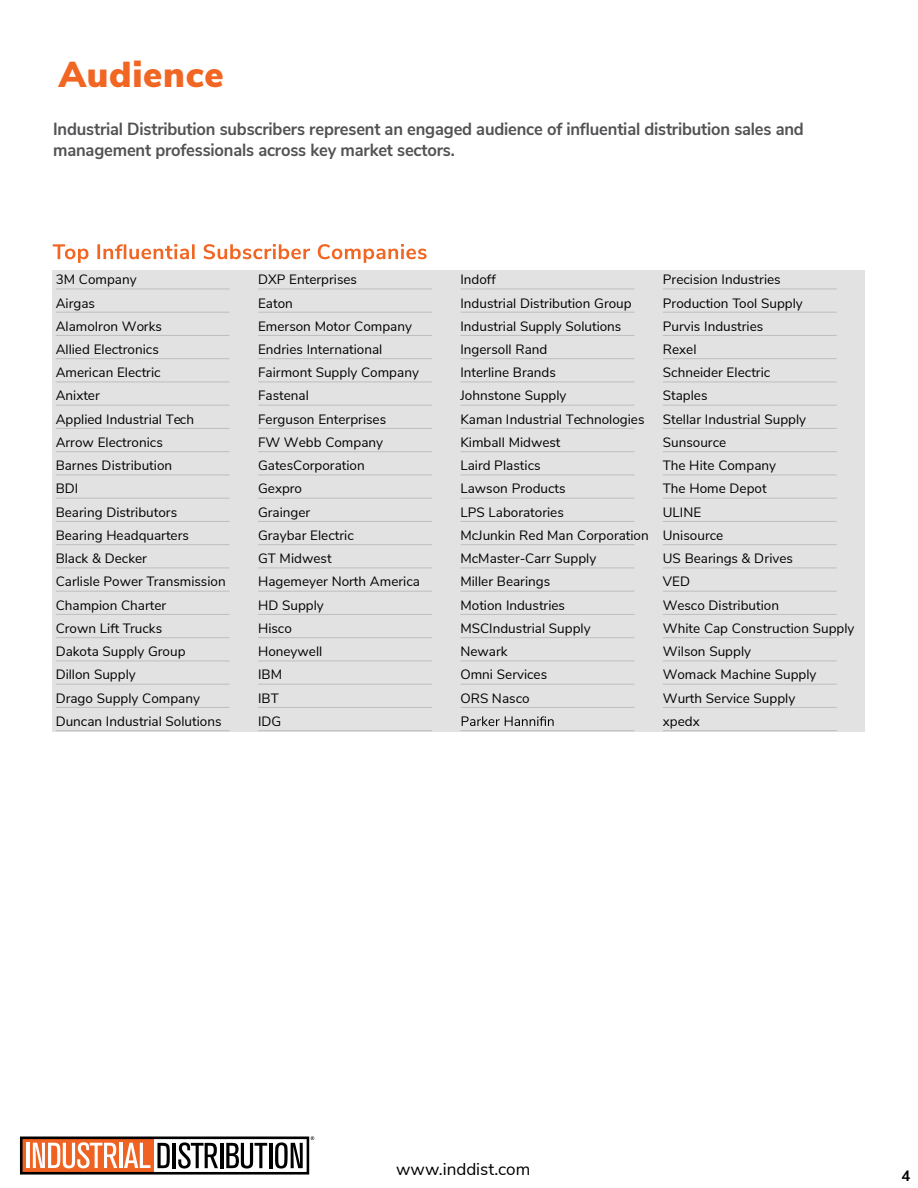
<style>
.page{position:relative;width:918px;height:1188px;background:#fff}
.page>*{position:absolute;margin:0;border:0;box-sizing:border-box;transform-origin:0 0}
.t1{font:900 36px "Nunito Sans";letter-spacing:.02em;color:#f16623}
.t2{font:700 17.55px/21px "Nunito Sans";letter-spacing:-.01em;color:#525254;scale:.94 1}
.t3{font:17.1px "Nunito Sans";color:#000}
.t4{font:700 15px "Nunito Sans";color:#000}
.t5{font:13.5px/23.2px "Nunito Sans";color:#000}
</style>
<div class="page">
<div style="left:52px;top:270px;width:814px;height:462px;background:#e2e2e2"></div>
<hr style="left:56px;top:289px;width:174px;height:1px;background:#bdbfbf">
<hr style="left:56px;top:312px;width:174px;height:1px;background:#bdbfbf">
<hr style="left:56px;top:335px;width:174px;height:1px;background:#bdbfbf">
<hr style="left:56px;top:358px;width:174px;height:1px;background:#bdbfbf">
<hr style="left:56px;top:382px;width:174px;height:1px;background:#bdbfbf">
<hr style="left:56px;top:405px;width:174px;height:1px;background:#bdbfbf">
<hr style="left:56px;top:428px;width:174px;height:1px;background:#bdbfbf">
<hr style="left:56px;top:451px;width:174px;height:1px;background:#bdbfbf">
<hr style="left:56px;top:475px;width:174px;height:1px;background:#bdbfbf">
<hr style="left:56px;top:498px;width:174px;height:1px;background:#bdbfbf">
<hr style="left:56px;top:521px;width:174px;height:1px;background:#bdbfbf">
<hr style="left:56px;top:544px;width:174px;height:1px;background:#bdbfbf">
<hr style="left:56px;top:568px;width:174px;height:1px;background:#bdbfbf">
<hr style="left:56px;top:591px;width:174px;height:1px;background:#bdbfbf">
<hr style="left:56px;top:614px;width:174px;height:1px;background:#bdbfbf">
<hr style="left:56px;top:637px;width:174px;height:1px;background:#bdbfbf">
<hr style="left:56px;top:661px;width:174px;height:1px;background:#bdbfbf">
<hr style="left:56px;top:684px;width:174px;height:1px;background:#bdbfbf">
<hr style="left:56px;top:707px;width:174px;height:1px;background:#bdbfbf">
<hr style="left:56px;top:730px;width:174px;height:1px;background:#bdbfbf">
<hr style="left:258px;top:289px;width:174px;height:1px;background:#bdbfbf">
<hr style="left:258px;top:312px;width:174px;height:1px;background:#bdbfbf">
<hr style="left:258px;top:335px;width:174px;height:1px;background:#bdbfbf">
<hr style="left:258px;top:358px;width:174px;height:1px;background:#bdbfbf">
<hr style="left:258px;top:382px;width:174px;height:1px;background:#bdbfbf">
<hr style="left:258px;top:405px;width:174px;height:1px;background:#bdbfbf">
<hr style="left:258px;top:428px;width:174px;height:1px;background:#bdbfbf">
<hr style="left:258px;top:451px;width:174px;height:1px;background:#bdbfbf">
<hr style="left:258px;top:475px;width:174px;height:1px;background:#bdbfbf">
<hr style="left:258px;top:498px;width:174px;height:1px;background:#bdbfbf">
<hr style="left:258px;top:521px;width:174px;height:1px;background:#bdbfbf">
<hr style="left:258px;top:544px;width:174px;height:1px;background:#bdbfbf">
<hr style="left:258px;top:568px;width:174px;height:1px;background:#bdbfbf">
<hr style="left:258px;top:591px;width:174px;height:1px;background:#bdbfbf">
<hr style="left:258px;top:614px;width:174px;height:1px;background:#bdbfbf">
<hr style="left:258px;top:637px;width:174px;height:1px;background:#bdbfbf">
<hr style="left:258px;top:661px;width:174px;height:1px;background:#bdbfbf">
<hr style="left:258px;top:684px;width:174px;height:1px;background:#bdbfbf">
<hr style="left:258px;top:707px;width:174px;height:1px;background:#bdbfbf">
<hr style="left:258px;top:730px;width:174px;height:1px;background:#bdbfbf">
<hr style="left:460px;top:289px;width:174px;height:1px;background:#bdbfbf">
<hr style="left:460px;top:312px;width:174px;height:1px;background:#bdbfbf">
<hr style="left:460px;top:335px;width:174px;height:1px;background:#bdbfbf">
<hr style="left:460px;top:358px;width:174px;height:1px;background:#bdbfbf">
<hr style="left:460px;top:382px;width:174px;height:1px;background:#bdbfbf">
<hr style="left:460px;top:405px;width:174px;height:1px;background:#bdbfbf">
<hr style="left:460px;top:428px;width:174px;height:1px;background:#bdbfbf">
<hr style="left:460px;top:451px;width:174px;height:1px;background:#bdbfbf">
<hr style="left:460px;top:475px;width:174px;height:1px;background:#bdbfbf">
<hr style="left:460px;top:498px;width:174px;height:1px;background:#bdbfbf">
<hr style="left:460px;top:521px;width:174px;height:1px;background:#bdbfbf">
<hr style="left:460px;top:544px;width:174px;height:1px;background:#bdbfbf">
<hr style="left:460px;top:568px;width:174px;height:1px;background:#bdbfbf">
<hr style="left:460px;top:591px;width:174px;height:1px;background:#bdbfbf">
<hr style="left:460px;top:614px;width:174px;height:1px;background:#bdbfbf">
<hr style="left:460px;top:637px;width:174px;height:1px;background:#bdbfbf">
<hr style="left:460px;top:661px;width:174px;height:1px;background:#bdbfbf">
<hr style="left:460px;top:684px;width:174px;height:1px;background:#bdbfbf">
<hr style="left:460px;top:707px;width:174px;height:1px;background:#bdbfbf">
<hr style="left:460px;top:730px;width:174px;height:1px;background:#bdbfbf">
<svg style="left:462px;top:716px;width:92px;height:10px"></svg>
<hr style="left:663px;top:289px;width:174px;height:1px;background:#bdbfbf">
<hr style="left:663px;top:312px;width:174px;height:1px;background:#bdbfbf">
<hr style="left:663px;top:335px;width:174px;height:1px;background:#bdbfbf">
<hr style="left:663px;top:358px;width:174px;height:1px;background:#bdbfbf">
<hr style="left:663px;top:382px;width:174px;height:1px;background:#bdbfbf">
<hr style="left:663px;top:405px;width:174px;height:1px;background:#bdbfbf">
<hr style="left:663px;top:428px;width:174px;height:1px;background:#bdbfbf">
<hr style="left:663px;top:451px;width:174px;height:1px;background:#bdbfbf">
<hr style="left:663px;top:475px;width:174px;height:1px;background:#bdbfbf">
<hr style="left:663px;top:498px;width:174px;height:1px;background:#bdbfbf">
<hr style="left:663px;top:521px;width:174px;height:1px;background:#bdbfbf">
<hr style="left:663px;top:544px;width:174px;height:1px;background:#bdbfbf">
<hr style="left:663px;top:568px;width:174px;height:1px;background:#bdbfbf">
<hr style="left:663px;top:591px;width:174px;height:1px;background:#bdbfbf">
<hr style="left:663px;top:614px;width:174px;height:1px;background:#bdbfbf">
<hr style="left:663px;top:637px;width:174px;height:1px;background:#bdbfbf">
<hr style="left:663px;top:661px;width:174px;height:1px;background:#bdbfbf">
<hr style="left:663px;top:684px;width:174px;height:1px;background:#bdbfbf">
<hr style="left:663px;top:707px;width:174px;height:1px;background:#bdbfbf">
<hr style="left:663px;top:730px;width:174px;height:1px;background:#bdbfbf">
<svg style="left:53px;top:244px;width:374px;height:19px"></svg>
<svg style="left:20px;top:1136px;width:294px;height:39px"></svg>
<h1 class="t1" style="left:59px;top:48px;width:166px">Audience</h1>
<p class="t2" style="left:53px;top:117px;width:800px">Industrial Distribution subscribers represent an engaged audience of influential distribution sales and management professionals across key market sectors.</p>
<p class="t5" style="left:56px;top:267px;width:172px">3M Company<br>Airgas<br>AlamoIron Works<br>Allied Electronics<br>American Electric<br>Anixter<br>Applied Industrial Tech<br>Arrow Electronics<br>Barnes Distribution<br>BDI<br>Bearing Distributors<br>Bearing Headquarters<br>Black &amp; Decker<br>Carlisle Power Transmission<br>Champion Charter<br>Crown Lift Trucks<br>Dakota Supply Group<br>Dillon Supply<br>Drago Supply Company<br>Duncan Industrial Solutions</p>
<p class="t5" style="left:258px;top:267px;width:163px">DXP Enterprises<br>Eaton<br>Emerson Motor Company<br>Endries International<br>Fairmont Supply Company<br>Fastenal<br>Ferguson Enterprises<br>FW Webb Company<br>GatesCorporation<br>Gexpro<br>Grainger<br>Graybar Electric<br>GT Midwest<br>Hagemeyer North America<br>HD Supply<br>Hisco<br>Honeywell<br>IBM<br>IBT<br>IDG</p>
<p class="t5" style="left:460px;top:267px;width:190px">Indoff<br>Industrial Distribution Group<br>Industrial Supply Solutions<br>Ingersoll Rand<br>Interline Brands<br>Johnstone Supply<br>Kaman Industrial Technologies<br>Kimball Midwest<br>Laird Plastics<br>Lawson Products<br>LPS Laboratories<br>McJunkin Red Man Corporation<br>McMaster-Carr Supply<br>Miller Bearings<br>Motion Industries<br>MSCIndustrial Supply<br>Newark<br>Omni Services<br>ORS Nasco</p>
<p class="t5" style="left:663px;top:267px;width:193px">Precision Industries<br>Production Tool Supply<br>Purvis Industries<br>Rexel<br>Schneider Electric<br>Staples<br>Stellar Industrial Supply<br>Sunsource<br>The Hite Company<br>The Home Depot<br>ULINE<br>Unisource<br>US Bearings &amp; Drives<br>VED<br>Wesco Distribution<br>White Cap Construction Supply<br>Wilson Supply<br>Womack Machine Supply<br>Wurth Service Supply<br>xpedx</p>
<p class="t3" style="left:396px;top:1157px;width:136px">www.inddist.com</p>
<p class="t4" style="left:902px;top:1164px;width:10px">4</p>
</div>
